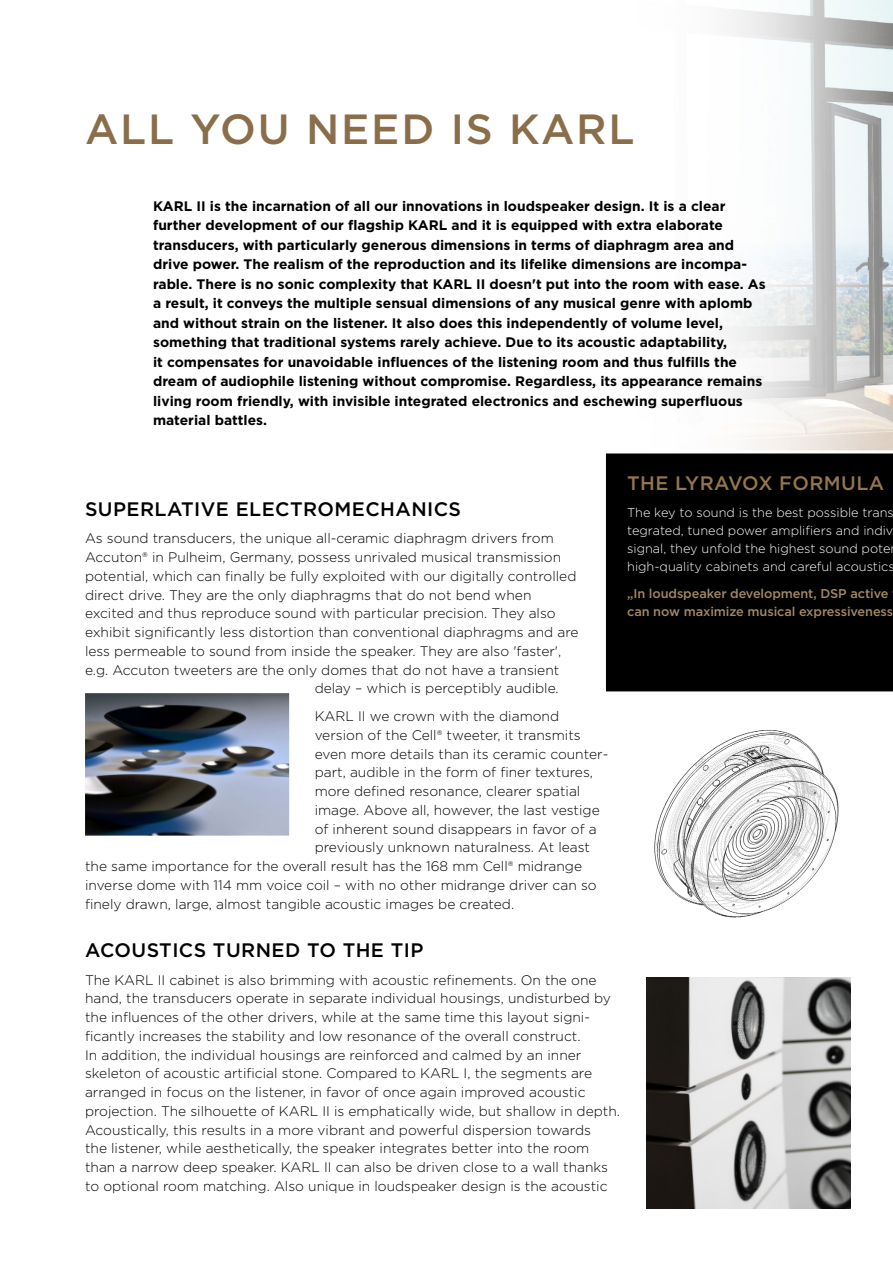
<style>
.page{position:relative;width:893px;height:1263px;background:#fff}
.page>*{position:absolute;margin:0;border:0;box-sizing:border-box;transform-origin:0 0}
.t1{font:500 42.15px "Gotham";letter-spacing:.045em;color:#8a6e49}
.t2{font:500 19.5px "Gotham";letter-spacing:.02em;color:#000}
.t3{font:500 19.5px "Gotham";letter-spacing:.02em;color:#94764e}
.t4{font:300 13.8px/18.8px "Gotham";color:#000}
.t5{font:700 13.8px/19.5px "Gotham";color:#000}
.t6{font:300 12.75px/18px "Gotham";color:#fff}
.t7{font:500 12.75px/18px "Gotham";letter-spacing:-.01em;color:#a38864}
</style>
<div class="page">
<img style="left:721px;top:0;width:172px;height:449px">
<div style="left:606px;top:449px;width:287px;height:243px;background:#000"></div>
<img style="left:654px;top:730px;width:185px;height:188px">
<img style="left:85px;top:693px;width:204px;height:143px">
<img style="left:646px;top:977px;width:204px;height:232px">
<h1 class="t1" style="left:85px;top:102px;width:551px">ALL YOU NEED IS KARL</h1>
<p class="t5" style="left:153px;top:196px;width:614px">KARL II is the incarnation of all our innovations in loudspeaker design. It is a clear further development of our flagship KARL and it is equipped with extra elaborate transducers, with particularly generous dimensions in terms of diaphragm area and drive power. The realism of the reproduction and its lifelike dimensions are incompa&shy;rable. There is no sonic complexity that KARL II doesn't put into the room with ease. As a result, it conveys the multiple sensual dimensions of any musical genre with aplomb and without strain on the listener. It also does this independently of volume level, something that traditional systems rarely achieve. Due to its acoustic adaptability,<br>it compensates for unavoidable influences of the listening room and thus fulfills the dream of audiophile listening without compromise. Regardless, its appearance remains living room friendly, with invisible integrated electronics and eschewing superfluous material battles.</p>
<h2 class="t2" style="left:85px;top:496px;width:378px">SUPERLATIVE ELECTROMECHANICS</h2>
<p class="t4" style="left:85px;top:529px;width:470px">As sound transducers, the unique all-ceramic diaphragm drivers from</p>
<p class="t4" style="left:85px;top:547px;width:478px">Accuton® in Pulheim, Germany, possess unrivaled musical transmission</p>
<p class="t4" style="left:85px;top:566px;width:493px">potential, which can finally be fully exploited with our digitally controlled</p>
<p class="t4" style="left:85px;top:585px;width:448px">direct drive. They are the only diaphragms that do not bend when</p>
<p class="t4" style="left:85px;top:604px;width:472px">excited and thus reproduce sound with particular precision. They also</p>
<p class="t4" style="left:85px;top:622px;width:495px">exhibit significantly less distortion than conventional diaphragms and are</p>
<p class="t4" style="left:85px;top:641px;width:478px">less permeable to sound from inside the speaker. They are also 'faster',</p>
<p class="t4" style="left:85px;top:660px;width:476px">e.g. Accuton tweeters are the only domes that do not have a transient</p>
<p class="t4" style="left:315px;top:679px;width:246px">delay – which is perceptibly audible.</p>
<p class="t4" style="left:315px;top:706px;width:246px">KARL II we crown with the diamond</p>
<p class="t4" style="left:315px;top:725px;width:268px">version of the Cell® tweeter, it transmits</p>
<p class="t4" style="left:315px;top:744px;width:295px">even more details than its ceramic counter-</p>
<p class="t4" style="left:315px;top:763px;width:280px">part, audible in the form of finer textures,</p>
<p class="t4" style="left:315px;top:781px;width:267px">more defined resonance, clearer spatial</p>
<p class="t4" style="left:315px;top:800px;width:287px">image. Above all, however, the last vestige</p>
<p class="t4" style="left:315px;top:819px;width:284px">of inherent sound disappears in favor of a</p>
<p class="t4" style="left:315px;top:838px;width:277px">previously unknown naturalness. At least</p>
<p class="t4" style="left:85px;top:856px;width:498px">the same importance for the overall result has the 168 mm Cell® midrange</p>
<p class="t4" style="left:85px;top:875px;width:513px">inverse dome with 114 mm voice coil – with no other midrange driver can so</p>
<p class="t4" style="left:85px;top:894px;width:431px">finely drawn, large, almost tangible acoustic images be created.</p>
<h2 class="t2" style="left:85px;top:938px;width:340px">ACOUSTICS TURNED TO THE TIP</h2>
<p class="t4" style="left:85px;top:970px;width:536px">The KARL II cabinet is also brimming with acoustic refinements. On the one hand, the transducers operate in separate individual housings, undisturbed by the influences of the other drivers, while at the same time this layout signi&shy;ficantly increases the stability and low resonance of the overall construct.<br>In addition, the individual housings are reinforced and calmed by an inner skeleton of acoustic artificial stone. Compared to KARL I, the segments are arranged in focus on the listener, in favor of once again improved acoustic projection. The silhouette of KARL II is emphatically wide, but shallow in depth.<br>Acoustically, this results in a more vibrant and powerful dispersion towards<br>the listener, while aesthetically, the speaker integrates better into the room than a narrow deep speaker. KARL II can also be driven close to a wall thanks to optional room matching. Also unique in loudspeaker design is the acoustic</p>
<h2 class="t3" style="left:627px;top:471px;width:259px">THE LYRAVOX FORMULA</h2>
<p class="t6" style="left:627px;top:503px;width:269px">The key to sound is the best possible trans tegrated, tuned power amplifiers and indiv signal, they unfold the highest sound pote high-quality cabinets and careful acoustics</p>
<p class="t7" style="left:627px;top:584px;width:267px">„In loudspeaker development, DSP active can now maximize musical expressiveness</p>
</div>
